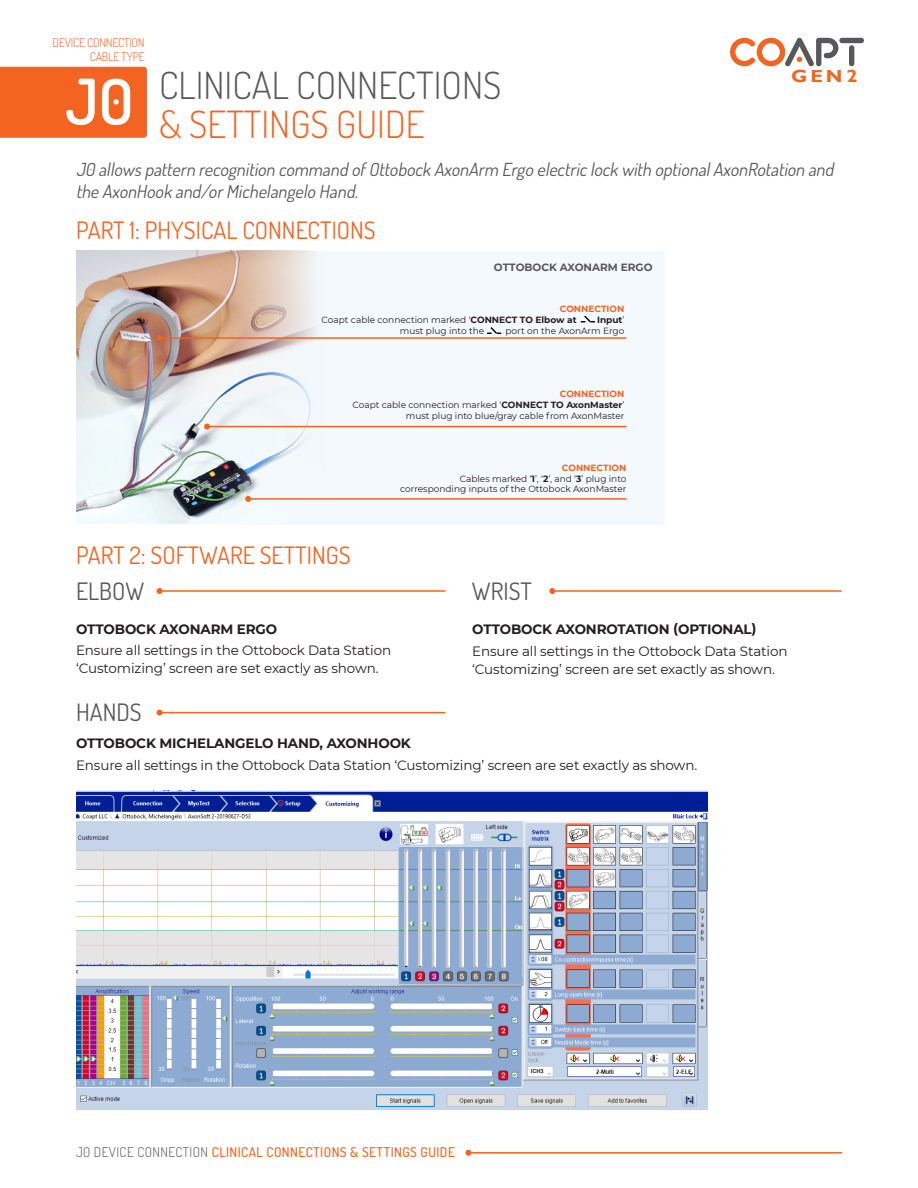
<style>
.page{position:relative;width:918px;height:1188px;background:#fff}
.page>*{position:absolute;margin:0;border:0;box-sizing:border-box;transform-origin:0 0}
.t1{font:300 37.5px/39px "Dosis";color:#57585a}
.t2{font:24px "Dosis";color:#f36421}
.t3{font:24px "Dosis";color:#57585a}
.t4{font:italic 18px/22.5px "Dosis";color:#57585a}
.t5{font:700 17.4px "Gill Sans";color:#f36421;scale:1.14 1}
.t6{font:13.5px/18px "Montserrat";letter-spacing:-.01em;color:#231f20}
.t7{font:700 13.5px "Montserrat";letter-spacing:-.01em;color:#231f20}
.t8{font:500 13.5px "Dosis";letter-spacing:.03em;color:#f36421}
.t9{font:300 12px/14.4px "Dosis";letter-spacing:-.02em;color:#f36421;text-align:right}
.t10{font:700 10.5px "Montserrat";color:#57585a}
.t11{font:9px/10.8px "Montserrat";color:#231f20;text-align:right}
.t12{font:700 9px "Montserrat";color:#231f20}
.t13{font:700 5.7px "Arial";color:#231f20}
.s1{color:#f36421}
.s2{font-size:17.55px}
.s3{font-size:17.7px}
.s4{font-weight:700;color:#f36421}
.s5{font-weight:700}
.s6{font-weight:400}
.s7{font-weight:300;color:#58595b}
</style>
<div class="page">
<div style="left:219px;top:252px;width:445px;height:273px;background:#f3f9fc"></div>
<img style="left:76px;top:251px;width:250px;height:273px">
<hr style="left:160px;top:712px;width:286px;height:1px;background:#f36421">
<svg style="left:157px;top:710px;width:6px;height:6px"></svg>
<div style="left:0;top:67px;width:147px;height:71px;background:#f36421"></div>
<hr style="left:468px;top:1152px;width:374px;height:2px;background:#f36421">
<svg style="left:465px;top:1150px;width:6px;height:6px"></svg>
<div style="left:849px;top:45px;width:5px;height:21px;background:#57585a;border-radius:3px"></div>
<div style="left:839px;top:38px;width:25px;height:5px;background:#57585a;border-radius:3px"></div>
<svg style="left:730px;top:38px;width:108px;height:29px"></svg>
<hr style="left:160px;top:337px;width:467px;height:2px;background:#f36421">
<svg style="left:157px;top:335px;width:6px;height:6px"></svg>
<svg style="left:581px;top:315px;width:14px;height:7px"></svg>
<hr style="left:207px;top:426px;width:420px;height:1px;background:#f36421">
<svg style="left:204px;top:424px;width:6px;height:6px"></svg>
<hr style="left:248px;top:498px;width:379px;height:2px;background:#f36421">
<svg style="left:245px;top:496px;width:6px;height:6px"></svg>
<hr style="left:160px;top:590px;width:286px;height:2px;background:#f36421">
<svg style="left:157px;top:588px;width:6px;height:6px"></svg>
<hr style="left:552px;top:590px;width:290px;height:2px;background:#f36421">
<svg style="left:549px;top:588px;width:6px;height:6px"></svg>
<img style="left:76px;top:791px;width:632px;height:319px">
<svg style="left:487px;top:327px;width:14px;height:7px"></svg>
<h3 class="t9" style="left:53px;top:35px;width:94px">DEVICE CONNECTION<br>CABLE TYPE</h3>
<h1 class="t1" style="left:65px;top:64px;width:438px;text-indent:94px">CLINICAL CONNECTIONS<br><sup>J0</sup> <span class="s1">&amp; SETTINGS GUIDE</span></h1>
<h3 class="t5" style="left:791px;top:66px;width:60px"><span class="s2">G</span>EN<span class="s3">2</span></h3>
<h3 class="t4" style="left:76px;top:158px;width:763px">J0 allowspattern recognition command ofOttobock AxonArm Ergo electriclock with optionalAxonRotation and the AxonHook and/orMichelangelo Hand.</h3>
<h2 class="t2" style="left:76px;top:214px;width:301px">PART 1: PHYSICAL CONNECTIONS</h2>
<p class="t10" style="left:494px;top:259px;width:160px">OTTOBOCK AXONARM ERGO</p>
<p class="t11" style="left:322px;top:303px;width:304px;text-align:left;text-indent:238px"><span class="s4">CONNECTION<br></span>Coapt cable connection marked ‘<span class="s5">CONNECT TO Elbow at</span></p>
<p class="t12" style="left:597px;top:313px;width:29px">Input<span class="s6">’</span></p>
<p class="t11" style="left:400px;top:325px;width:86px">must plug into the</p>
<p class="t11" style="left:506px;top:325px;width:120px">port on the AxonArm Ergo</p>
<p class="t11" style="left:353px;top:388px;width:273px"><span class="s4">CONNECTION<br></span>Coapt cable connection marked ‘<span class="s5">CONNECT TO AxonMaster</span>’ must plug into blue/gray cable from AxonMaster</p>
<p class="t11" style="left:400px;top:462px;width:228px"><span class="s4">CONNECTION<br></span>Cables marked ‘<span class="s5">1</span>’, ‘<span class="s5">2</span>’, and ‘<span class="s5">3</span>’ plug into corresponding inputs of the Ottobock AxonMaster</p>
<h2 class="t2" style="left:76px;top:540px;width:276px">PART 2: SOFTWARE SETTINGS</h2>
<h2 class="t3" style="left:76px;top:575px;width:70px">ELBOW</h2>
<h3 class="t7" style="left:76px;top:620px;width:203px">OTTOBOCK AXONARM ERGO</h3>
<h3 class="t6" style="left:76px;top:641px;width:317px">Ensure all settings in the Ottobock Data Station ‘Customizing’ screen are set exactly as shown.</h3>
<h2 class="t3" style="left:472px;top:575px;width:62px">WRIST</h2>
<h3 class="t7" style="left:472px;top:620px;width:286px">OTTOBOCK AXONROTATION (OPTIONAL)</h3>
<h3 class="t6" style="left:472px;top:641px;width:317px">Ensure all settings in the Ottobock Data Station ‘Customizing’ screen are set exactly as shown.</h3>
<h2 class="t3" style="left:76px;top:697px;width:67px">HANDS</h2>
<h3 class="t7" style="left:76px;top:734px;width:336px">OTTOBOCK MICHELANGELO HAND, AXONHOOK</h3>
<h3 class="t6" style="left:76px;top:755px;width:623px">Ensure all settings in the Ottobock Data Station ‘Customizing’ screen are set exactly as shown.</h3>
<h3 class="t8" style="left:76px;top:1144px;width:380px"><span class="s7">J0 DEVICE CONNECTION</span> CLINICAL CONNECTIONS &amp; SETTINGS GUIDE</h3>
<p class="t13" style="left:531px;top:1068px;width:14px">ICH3</p>
</div>
